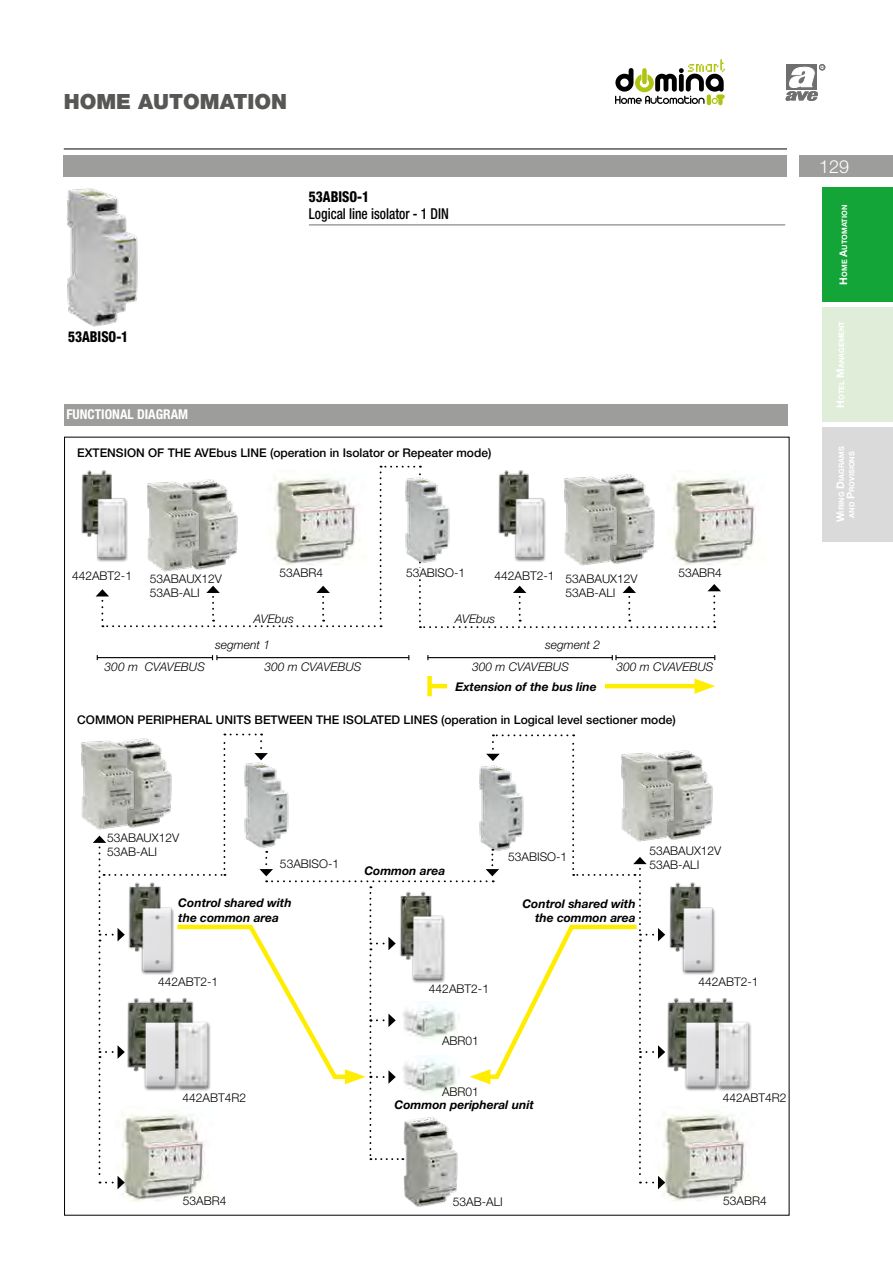
<style>
.page{position:relative;width:893px;height:1263px;background:#fff}
.page>*{position:absolute;margin:0;border:0;box-sizing:border-box;transform-origin:0 0}
.t1{font:900 21px "Helvetica Neue LT Std";color:#575756}
.t2{font:300 18px "Helvetica Neue LT Std";color:#fff}
.t3{font:500 condensed 15px "Helvetica Neue LT Std";color:#000;scale:.9 1}
.t4{font:800 condensed 15px "Helvetica Neue LT Std";color:#000;scale:.9 1}
.t5{font:700 condensed 13.5px "Helvetica Neue LT Std";color:#fff}
.t6{font:300 12px/14.4px "Helvetica Neue LT Std";color:#000}
.t7{font:500 12px "Helvetica Neue LT Std";color:#000}
.t8{font:italic 700 12px/14.4px "Helvetica Neue LT Std";color:#000}
.t9{font:italic 300 12px "Helvetica Neue LT Std";color:#000}
.t10{font:700 7.35px/10.5px "Helvetica Neue LT Std";color:#fff;text-align:center}
.s1{font-size:10.5px}
</style>
<div class="page">
<svg style="left:785px;top:64px;width:40px;height:37px"></svg>
<div style="left:799px;top:156px;width:94px;height:21px;background:#9d9d9c"></div>
<div style="left:63px;top:155px;width:724px;height:22px;background:#9d9d9c"></div>
<hr style="left:64px;top:149px;width:723px;height:1px;background:#000">
<div style="left:822px;top:307px;width:71px;height:115px;background:#e0edd9"></div>
<div style="left:822px;top:187px;width:71px;height:115px;background:#13a538"></div>
<div style="left:822px;top:427px;width:71px;height:115px;background:#dadada"></div>
<svg style="left:615px;top:59px;width:110px;height:46px"></svg>
<hr style="left:309px;top:225px;width:476px;height:1px;background:#706f6f">
<img style="left:66px;top:188px;width:72px;height:139px">
<div style="left:64px;top:405px;width:724px;height:21px;background:#9d9d9c"></div>
<img style="left:721px;top:478px;width:35px;height:84px">
<img style="left:81px;top:470px;width:15px;height:19px">
<svg style="left:96px;top:466px;width:625px;height:162px"></svg>
<hr style="left:97px;top:657px;width:116px;height:1px;background:#000">
<hr style="left:428px;top:657px;width:184px;height:1px;background:#000">
<hr style="left:430px;top:684px;width:273px;height:4px;background:#ffed00">
<div style="left:427px;top:676px;width:5px;height:20px;background:#ffed00"></div>
<svg style="left:694px;top:678px;width:21px;height:16px"></svg>
<hr style="left:217px;top:657px;width:192px;height:1px;background:#000">
<svg style="left:212px;top:655px;width:5px;height:5px"></svg>
<hr style="left:616px;top:657px;width:99px;height:1px;background:#000">
<img style="left:168px;top:470px;width:84px;height:107px">
<img style="left:131px;top:476px;width:75px;height:99px">
<img style="left:585px;top:466px;width:85px;height:106px">
<img style="left:549px;top:471px;width:74px;height:99px">
<div style="left:447px;top:682px;width:158px;height:9px;background:#fff"></div>
<img style="left:81px;top:741px;width:12px;height:85px">
<img style="left:117px;top:1189px;width:81px;height:12px">
<img style="left:680px;top:750px;width:33px;height:89px">
<img style="left:665px;top:751px;width:15px;height:89px">
<img style="left:658px;top:1114px;width:88px;height:87px">
<img style="left:670px;top:882px;width:31px;height:16px">
<img style="left:665px;top:898px;width:50px;height:77px">
<img style="left:388px;top:1189px;width:85px;height:26px">
<svg style="left:93px;top:733px;width:572px;height:456px"></svg>
<div style="left:395px;top:1100px;width:139px;height:9px;background:#fff"></div>
<img style="left:81px;top:489px;width:71px;height:82px">
<img style="left:488px;top:489px;width:82px;height:82px">
<img style="left:124px;top:996px;width:72px;height:17px">
<img style="left:115px;top:1013px;width:32px;height:88px">
<img style="left:147px;top:1013px;width:91px;height:88px">
<img style="left:664px;top:996px;width:70px;height:17px">
<img style="left:655px;top:1013px;width:33px;height:88px">
<img style="left:688px;top:1013px;width:63px;height:78px">
<h1 class="t1" style="left:64px;top:89px;width:225px">HOME AUTOMATION</h1>
<p class="t4" style="left:309px;top:188px;width:69px">53ABISO-1</p>
<p class="t3" style="left:309px;top:205px;width:157px">Logical line isolator - 1 DIN</p>
<p class="t4" style="left:68px;top:328px;width:69px">53ABISO-1</p>
<p class="t5" style="left:66px;top:406px;width:123px">FUNCTIONAL DIAGRAM</p>
<p class="t7" style="left:77px;top:445px;width:416px">EXTENSION OF THE AVEbus LINE (operation in Isolator or Repeater mode)</p>
<p class="t6" style="left:72px;top:568px;width:62px">442ABT2-1</p>
<p class="t6" style="left:280px;top:565px;width:45px">53ABR4</p>
<p class="t6" style="left:406px;top:565px;width:61px">53ABISO-1</p>
<p class="t6" style="left:494px;top:568px;width:62px">442ABT2-1</p>
<p class="t6" style="left:678px;top:565px;width:45px">53ABR4</p>
<p class="t9" style="left:254px;top:611px;width:42px">AVEbus</p>
<p class="t9" style="left:455px;top:611px;width:42px">AVEbus</p>
<p class="t9" style="left:215px;top:637px;width:56px">segment 1</p>
<p class="t9" style="left:105px;top:659px;width:102px">300 m CVAVEBUS</p>
<p class="t9" style="left:264px;top:659px;width:98px">300 m CVAVEBUS</p>
<p class="t9" style="left:472px;top:659px;width:98px">300 m CVAVEBUS</p>
<p class="t9" style="left:617px;top:659px;width:98px">300 m CVAVEBUS</p>
<p class="t6" style="left:150px;top:571px;width:74px">53ABAUX12V<br>53AB-ALI</p>
<p class="t6" style="left:566px;top:571px;width:74px">53ABAUX12V<br>53AB-ALI</p>
<p class="t9" style="left:545px;top:637px;width:56px">segment 2</p>
<p class="t8" style="left:455px;top:679px;width:143px">Extension of the bus line</p>
<p class="t7" style="left:77px;top:713px;width:600px">COMMON PERIPHERAL UNITS BETWEEN THE ISOLATED LINES (operation in Logical level sectioner mode)</p>
<h2 class="t2" style="left:819px;top:156px;width:32px">129</h2>
<p class="t10" style="left:839px;top:285px;width:81px;rotate:-90deg"><span class="s1">H</span>ome <span class="s1">A</span>utomation</p>
<p class="t10" style="left:836px;top:408px;width:88px;rotate:-90deg"><span class="s1">H</span>otel <span class="s1">M</span>anagement</p>
<p class="t10" style="left:836px;top:522px;width:77px;rotate:-90deg"><span class="s1">W</span>iring <span class="s1">D</span>iagrams and <span class="s1">P</span>rovisions</p>
<p class="t6" style="left:107px;top:830px;width:74px">53ABAUX12V<br>53AB-ALI</p>
<p class="t6" style="left:280px;top:856px;width:61px">53ABISO-1</p>
<p class="t8" style="left:364px;top:863px;width:82px">Common area</p>
<p class="t6" style="left:508px;top:849px;width:61px">53ABISO-1</p>
<p class="t8" style="left:178px;top:895px;width:115px">Control shared with the common area</p>
<p class="t8" style="left:522px;top:896px;width:115px;text-align:right">Control shared with the common area</p>
<p class="t6" style="left:649px;top:843px;width:74px">53ABAUX12V<br>53AB-ALI</p>
<p class="t6" style="left:158px;top:974px;width:62px">442ABT2-1</p>
<p class="t6" style="left:183px;top:1091px;width:65px">442ABT4R2</p>
<p class="t6" style="left:429px;top:981px;width:62px">442ABT2-1</p>
<p class="t6" style="left:442px;top:1033px;width:38px">ABR01</p>
<p class="t6" style="left:442px;top:1084px;width:38px">ABR01</p>
<p class="t8" style="left:395px;top:1097px;width:141px">Common peripheral unit</p>
<p class="t6" style="left:698px;top:974px;width:62px">442ABT2-1</p>
<p class="t6" style="left:723px;top:1091px;width:65px">442ABT4R2</p>
<p class="t6" style="left:183px;top:1193px;width:45px">53ABR4</p>
<p class="t6" style="left:453px;top:1194px;width:52px">53AB-ALI</p>
<p class="t6" style="left:723px;top:1193px;width:45px">53ABR4</p>
</div>
